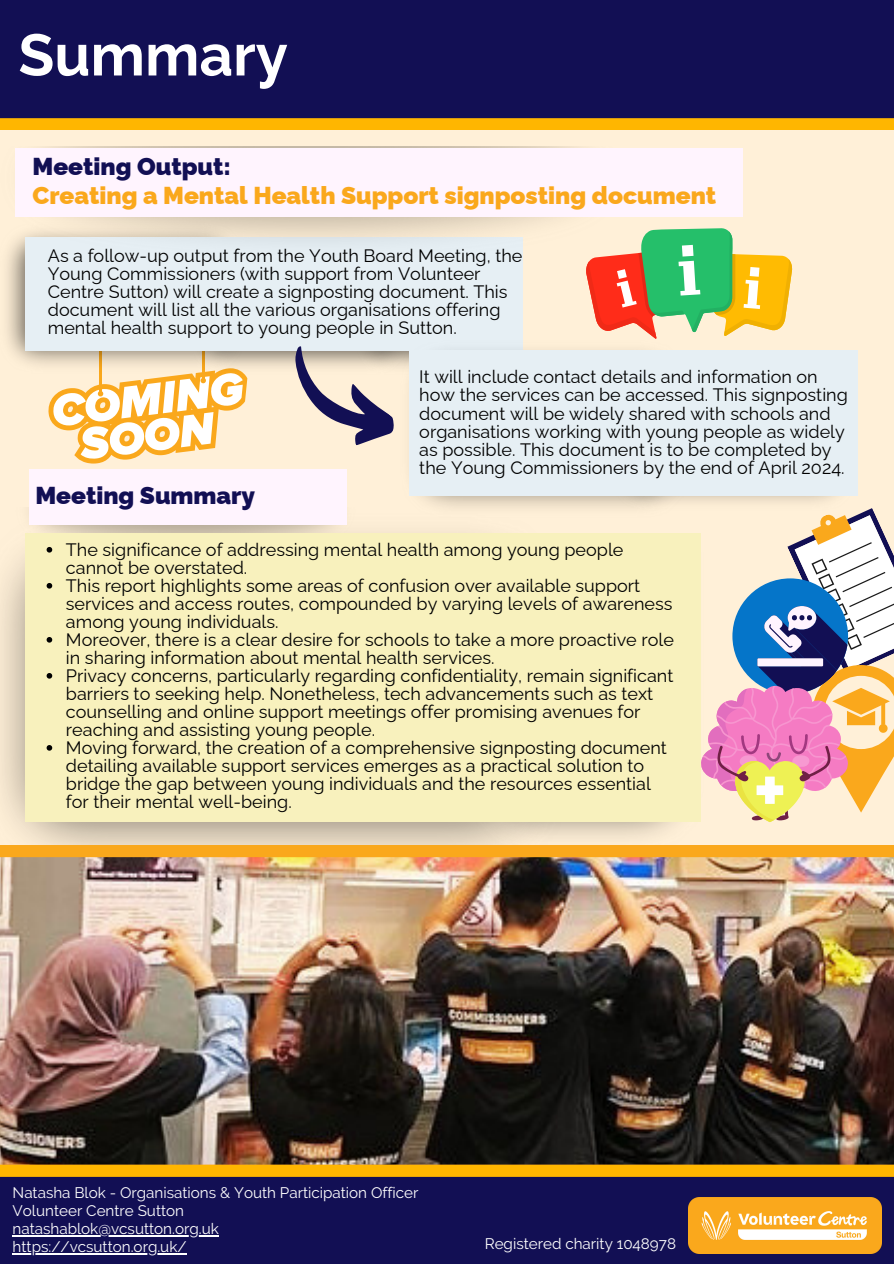
<style>
.page{position:relative;width:894px;height:1264px;background:#fff}
.page>*{position:absolute;margin:0;border:0;box-sizing:border-box;transform-origin:0 0}
.t1{font:700 58.5px "Raleway";color:#fff}
.t2{font:900 24.45px/28.2px "Raleway";color:#faa81c}
.t3{font:900 24.45px "Raleway";color:#120f54}
.t4{font:18px/18px "Raleway";color:#000}
.t5{font:15.15px "Raleway";color:#fff}
.s1{color:#120f54}
</style>
<div class="page">
<div style="left:0;top:0;width:893px;height:1263px;background:#fff0d8"></div>
<svg style="left:0;top:0;width:893px;height:129px;background:#251d4c"></svg>
<svg style="left:48px;top:373px;width:199px;height:90px"></svg>
<hr style="left:202px;top:335px;width:2px;height:45px;background:#faa81c">
<hr style="left:99px;top:335px;width:3px;height:57px;background:#faa81c">
<img style="left:191px;top:350px;width:209px;height:24px">
<img style="left:7px;top:259px;width:236px;height:114px">
<div style="left:26px;top:237px;width:497px;height:113px;background:#e6eff4"></div>
<img style="left:1px;top:542px;width:562px;height:303px">
<img style="left:0;top:845px;width:893px;height:320px">
<svg style="left:0;top:1165px;width:893px;height:98px;background:#342748"></svg>
<img style="left:8px;top:147px;width:615px;height:112px">
<div style="left:15px;top:148px;width:727px;height:68px;background:#fff4fe"></div>
<img style="left:688px;top:359px;width:170px;height:143px">
<img style="left:400px;top:350px;width:288px;height:158px">
<div style="left:409px;top:350px;width:448px;height:146px;background:#e6eff4"></div>
<svg style="left:274px;top:346px;width:125px;height:100px"></svg>
<svg style="left:584px;top:228px;width:208px;height:111px"></svg>
<img style="left:688px;top:1197px;width:193px;height:56px">
<img style="left:25px;top:507px;width:322px;height:35px">
<div style="left:29px;top:469px;width:317px;height:55px;background:#fff4fe"></div>
<div style="left:26px;top:533px;width:674px;height:289px;background:#f8f1bd"></div>
<svg style="left:700px;top:508px;width:193px;height:314px"></svg>
<svg style="left:47px;top:547px;width:5px;height:5px"></svg>
<svg style="left:47px;top:583px;width:5px;height:5px"></svg>
<svg style="left:47px;top:637px;width:5px;height:5px"></svg>
<svg style="left:47px;top:673px;width:5px;height:5px"></svg>
<svg style="left:47px;top:745px;width:5px;height:5px"></svg>
<hr style="left:13px;top:1235px;width:206px;height:1px;background:#fff">
<hr style="left:13px;top:1253px;width:173px;height:1px;background:#fff">
<p class="t1" style="left:18px;top:20px;width:271px">Summary</p>
<p class="t2" style="left:32px;top:153px;width:685px"><span class="s1">Meeting Output:<br></span>Creating a Mental Health Support signposting document</p>
<p class="t4" style="left:48px;top:246px;width:476px">As a follow-up output from the Youth Board Meeting, the Young Commissioners (with support from Volunteer Centre Sutton) will create a signposting document. This document will list all the various organisations offering mental health support to young people in Sutton.</p>
<p class="t3" style="left:35px;top:481px;width:221px">Meeting Summary</p>
<p class="t4" style="left:419px;top:368px;width:430px">It will include contact details and information on how the services can be accessed. This signposting document will be widely shared with schools and organisations working with young people as widely as possible. This document is to be completed by the Young Commissioners by the end of April 2024.</p>
<h3 class="t4" style="left:66px;top:540px;width:559px">The significance of addressing mental health among young people cannot be overstated.</h3>
<p class="t4" style="left:66px;top:576px;width:608px">This report highlights some areas of confusion over available support services and access routes, compounded by varying levels of awareness among young individuals.</p>
<h2 class="t4" style="left:66px;top:630px;width:609px">Moreover, there is a clear desire for schools to take a more proactive role in sharing information about mental health services.</h2>
<p class="t4" style="left:66px;top:666px;width:608px">Privacy concerns, particularly regarding confidentiality, remain significant barriers to seeking help. Nonetheless, tech advancements such as text counselling and online support meetings offer promising avenues for reaching and assisting young people.</p>
<p class="t4" style="left:66px;top:738px;width:602px">Moving forward, the creation of a comprehensive signposting document detailing available support services emerges as a practical solution to bridge the gap between young individuals and the resources essential for their mental well-being.</p>
<p class="t5" style="left:13px;top:1183px;width:407px">Natasha Blok - Organisations &amp; Youth Participation Officer</p>
<p class="t5" style="left:13px;top:1201px;width:173px">Volunteer Centre Sutton</p>
<p class="t5" style="left:13px;top:1219px;width:208px">natashablok@vcsutton.org.uk</p>
<p class="t5" style="left:13px;top:1237px;width:175px">https://vcsutton.org.uk/</p>
<p class="t5" style="left:484px;top:1234px;width:193px">Registered charity 1048978</p>
</div>
